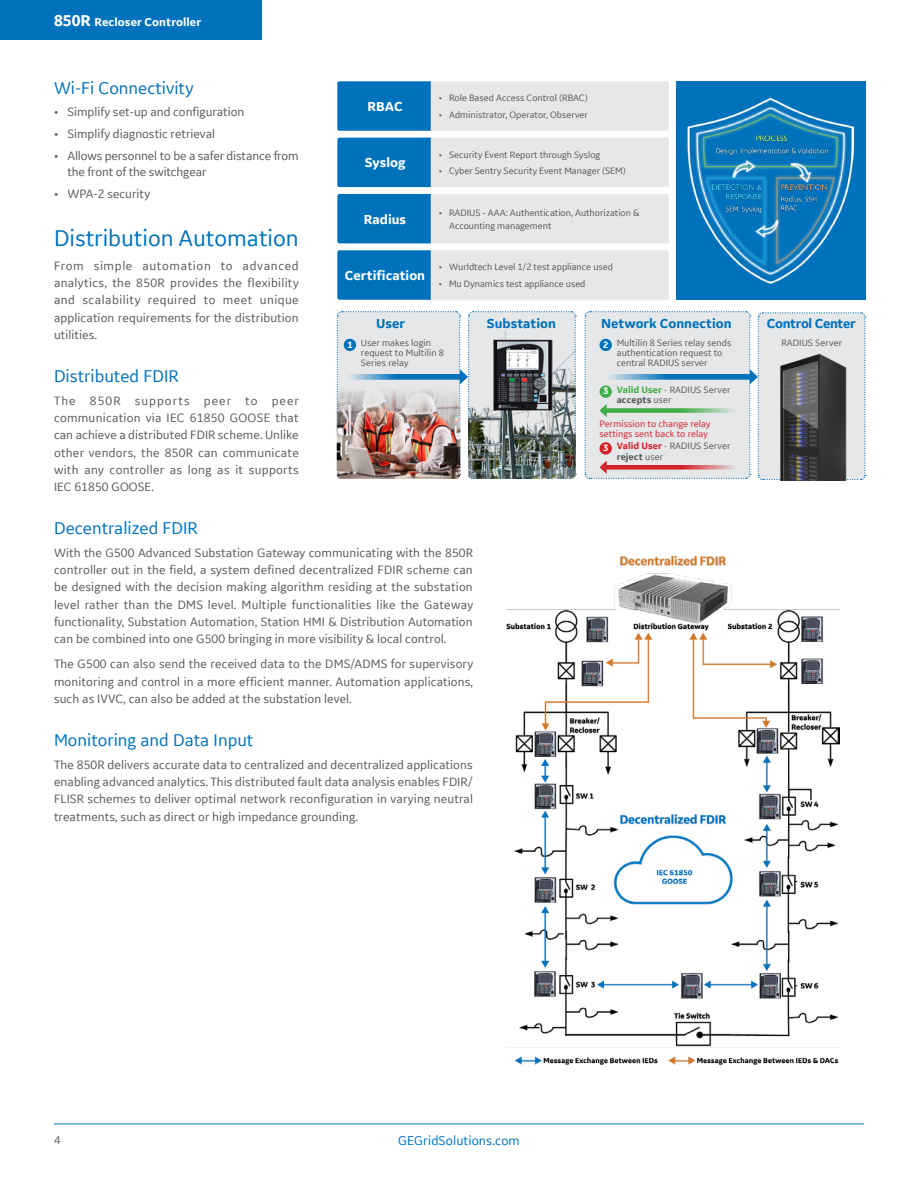
<style>
.page{position:relative;width:918px;height:1188px;background:#fff}
.page>*{position:absolute;margin:0;border:0;box-sizing:border-box;transform-origin:0 0}
.t1{font:24px "GE Inspira Sans";color:#0072bc}
.t2{font:18px "GE Inspira Sans";color:#0072bc}
.t3{font:700 13.8px "GE Inspira Sans";color:#0072bc}
.t4{font:700 13.8px "GE Inspira Sans";color:#fff}
.t5{font:700 13.8px "GE Inspira Sans";letter-spacing:-.025em;color:#0072bc}
.t6{font:13.5px "GE Inspira Sans";letter-spacing:.005em;color:#0072bc}
.t7{font:12.75px/17.2px "GE Inspira Sans";letter-spacing:.005em;color:#58595b;text-align:justify}
.t8{font:700 12px "GE Inspira Sans";letter-spacing:.005em;color:#fff}
.t9{font:12px "GE Inspira Sans";color:#58595b}
.t10{font:9.75px/10.4px "GE Inspira Sans";color:#58595b}
.t11{font:9.75px/10.4px "GE Inspira Sans";letter-spacing:.005em;color:#d2232a}
.t12{font:700 9.75px "GE Inspira Sans";color:#fff}
.s1{font-size:16.5px}
.s2{font-weight:700;color:#41ad49}
.s3{font-weight:700}
.s4{font-weight:700;color:#d2232a}
</style>
<div class="page">
<div style="left:0;top:0;width:262px;height:40px;background:#0072bc"></div>
<hr style="left:54px;top:1124px;width:810px;height:1px;background:#0072bc">
<img style="left:507px;top:555px;width:332px;height:510px">
<div style="left:425px;top:81px;width:244px;height:50px;background:#e6e7e8;border-radius:2px"></div>
<div style="left:425px;top:138px;width:244px;height:49px;background:#e6e7e8;border-radius:2px"></div>
<div style="left:425px;top:194px;width:244px;height:49px;background:#e6e7e8;border-radius:2px"></div>
<div style="left:425px;top:250px;width:244px;height:50px;background:#e6e7e8;border-radius:2px"></div>
<div style="left:676px;top:81px;width:190px;height:219px;background:#0072bc"></div>
<img style="left:687px;top:97px;width:166px;height:187px">
<div style="left:337px;top:81px;width:94px;height:50px;background:#0072bc"></div>
<div style="left:337px;top:138px;width:94px;height:49px;background:#0072bc"></div>
<div style="left:337px;top:194px;width:94px;height:49px;background:#0072bc"></div>
<div style="left:337px;top:250px;width:94px;height:50px;background:#0072bc"></div>
<svg style="left:336px;top:311px;width:240px;height:165px;background:#d8e1e7"></svg>
<svg style="left:584px;top:311px;width:282px;height:170px;background:#dbdfe0"></svg>
<img style="left:337px;top:385px;width:123px;height:94px">
<img style="left:468px;top:331px;width:108px;height:148px">
<img style="left:758px;top:343px;width:108px;height:137px">
<img style="left:487px;top:333px;width:71px;height:82px">
<p class="t8" style="left:54px;top:15px;width:149px"><span class="s1">850R</span> Recloser Controller</p>
<h2 class="t2" style="left:54px;top:77px;width:141px">Wi-Fi Connectivity</h2>
<p class="t7" style="left:54px;top:103px;width:192px">• Simplify set-up and configuration</p>
<p class="t7" style="left:54px;top:125px;width:163px">• Simplify diagnostic retrieval</p>
<p class="t7" style="left:68px;top:147px;width:233px;line-height:16.5px;text-indent:-14px">• Allows personnel to be a safer distance from the front of the switchgear</p>
<p class="t7" style="left:54px;top:185px;width:98px">• WPA-2 security</p>
<h1 class="t1" style="left:54px;top:223px;width:246px">Distribution Automation</h1>
<p class="t7" style="left:54px;top:257px;width:246px">From simple automation to advanced analytics, the 850R provides the flexibility and scalability required to meet unique application requirements for the distribution utilities.</p>
<h2 class="t2" style="left:54px;top:365px;width:126px">Distributed FDIR</h2>
<p class="t7" style="left:54px;top:392px;width:247px">The 850R supports peer to peer communication via IEC 61850 GOOSE that can achieve a distributed FDIR scheme. Unlike other vendors, the 850R can communicate with any controller as long as it supports IEC 61850 GOOSE.</p>
<h2 class="t2" style="left:54px;top:517px;width:145px">Decentralized FDIR</h2>
<p class="t7" style="left:54px;top:544px;width:421px">With the G500 Advanced Substation Gateway communicating with the 850R controller out in the field, a system defined decentralized FDIR scheme can be designed with the decision making algorithm residing at the substation level rather than the DMS level. Multiple functionalities like the Gateway functionality, Substation Automation, Station HMI &amp; Distribution Automation can be combined into one G500 bringing in more visibility &amp; local control.</p>
<p class="t7" style="left:54px;top:655px;width:421px">The G500 can also send the received data to the DMS/ADMS for supervisory monitoring and control in a more efficient manner. Automation applications, such as IVVC, can also be added at the substation level.</p>
<h2 class="t2" style="left:54px;top:729px;width:201px">Monitoring and Data Input</h2>
<p class="t7" style="left:54px;top:756px;width:421px">The 850R delivers accurate data to centralized and decentralized applications enabling advanced analytics. This distributed fault data analysis enables FDIR/ FLISR schemes to deliver optimal network reconfiguration in varying neutral treatments, such as direct or high impedance grounding.</p>
<p class="t10" style="left:439px;top:93px;width:151px">• Role Based Access Control (RBAC)</p>
<p class="t10" style="left:439px;top:109px;width:151px">• Administrator, Operator, Observer</p>
<p class="t10" style="left:439px;top:149px;width:163px">• Security Event Report through Syslog</p>
<p class="t10" style="left:439px;top:166px;width:189px">• Cyber Sentry Security Event Manager (SEM)</p>
<p class="t10" style="left:449px;top:206px;width:192px;line-height:12.6px;text-indent:-10px">• RADIUS - AAA: Authentication, Authorization &amp;<br>Accounting management</p>
<p class="t10" style="left:439px;top:262px;width:176px">• Wurldtech Level 1/2 test appliance used</p>
<p class="t10" style="left:439px;top:278px;width:148px">• Mu Dynamics test appliance used</p>
<p class="t4" style="left:367px;top:98px;width:37px">RBAC</p>
<p class="t4" style="left:365px;top:154px;width:42px">Syslog</p>
<p class="t4" style="left:364px;top:210px;width:44px">Radius</p>
<p class="t4" style="left:345px;top:267px;width:82px">Certification</p>
<p class="t3" style="left:376px;top:315px;width:30px">User</p>
<p class="t3" style="left:487px;top:315px;width:71px">Substation</p>
<p class="t3" style="left:601px;top:315px;width:132px">Network Connection</p>
<p class="t5" style="left:767px;top:315px;width:90px">Control Center</p>
<p class="t10" style="left:361px;top:337px;width:85px">User makes login request to Multilin 8<br>Series relay</p>
<p class="t10" style="left:617px;top:337px;width:116px">Multilin 8 Series relay sends authentication request to central RADIUS server</p>
<p class="t10" style="left:781px;top:337px;width:62px">RADIUS Server</p>
<p class="t10" style="left:617px;top:384px;width:115px"><span class="s2">Valid User</span> - RADIUS Server <span class="s3">accepts</span> user</p>
<p class="t10" style="left:617px;top:441px;width:115px"><span class="s4">Valid User</span> - RADIUS Server <span class="s3">reject</span> user</p>
<p class="t12" style="left:347px;top:338px;width:7px">1</p>
<p class="t12" style="left:603px;top:338px;width:7px">2</p>
<p class="t12" style="left:603px;top:385px;width:7px">3</p>
<p class="t11" style="left:600px;top:418px;width:113px">Permission to change relay settings sent back to relay</p>
<p class="t12" style="left:603px;top:442px;width:7px">3</p>
<p class="t9" style="left:54px;top:1133px;width:8px">4</p>
<p class="t6" style="left:398px;top:1132px;width:123px">GEGridSolutions.com</p>
</div>
